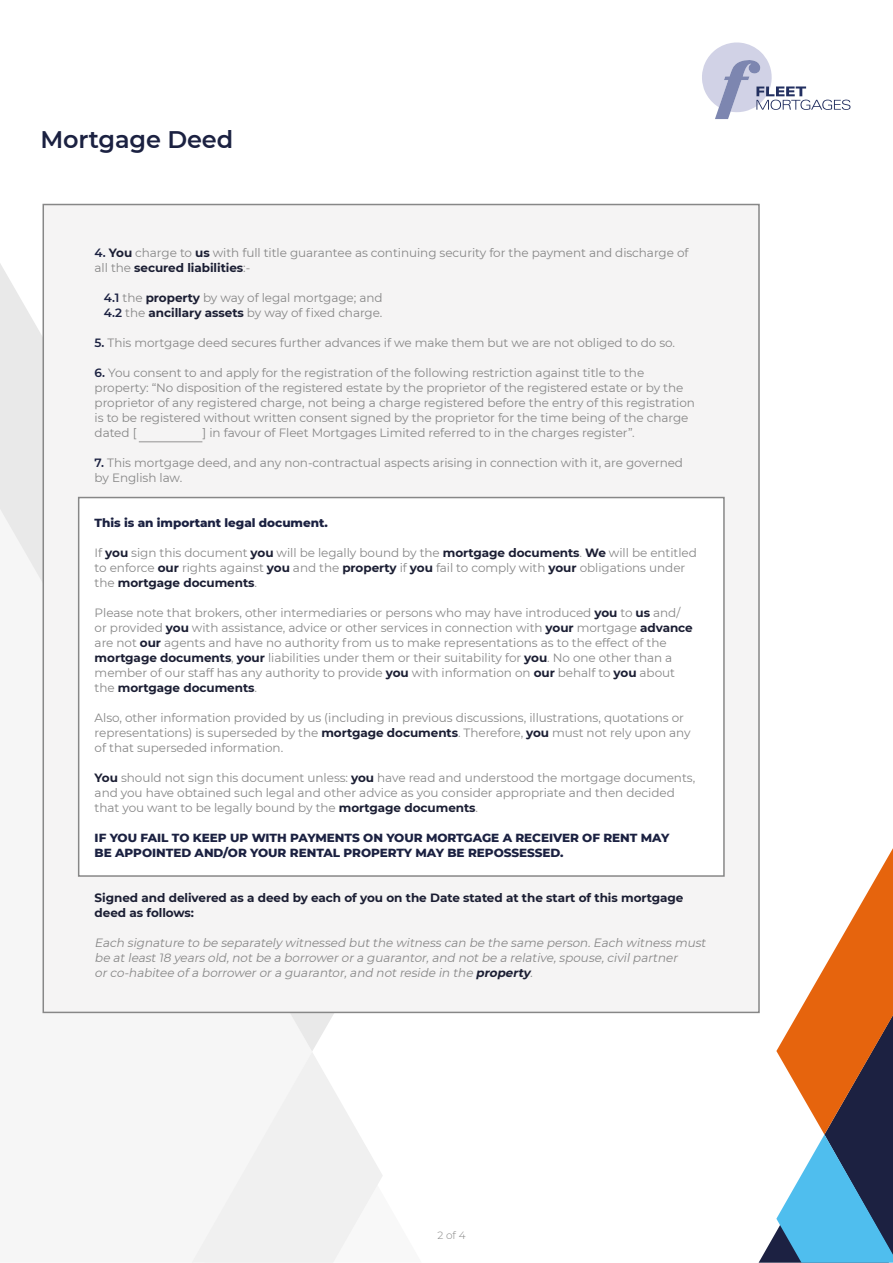
<style>
.page{position:relative;width:893px;height:1263px;background:#fff}
.page>*{position:absolute;margin:0;border:0;box-sizing:border-box;transform-origin:0 0}
.t1{font:600 24px "Montserrat";letter-spacing:-.005em;color:#1b2141}
.t2{font:12px/15px "Montserrat";letter-spacing:-.005em;color:#878787}
.t3{font:italic 12px/15px "Montserrat";color:#878787}
.t4{font:800 12px/15px "Montserrat";letter-spacing:-.005em;color:#1b2141}
.t5{font:700 12px/15px "Montserrat";letter-spacing:-.005em;color:#1b1e33}
.t6{font:300 10.5px "Montserrat";color:#868685}
.s1{font-weight:600;color:#1b2141}
.s2{font-weight:700;color:#1b1e33}
</style>
<div class="page">
<svg style="left:759px;top:848px;width:134px;height:415px"></svg>
<svg style="left:0;top:263px;width:383px;height:788px;fill:#f6f6f6"></svg>
<svg style="left:192px;top:1051px;width:191px;height:212px"></svg>
<svg style="left:702px;top:43px;width:148px;height:76px"></svg>
<div style="left:43px;top:204px;width:717px;height:809px;background:#f5f4f4;border:2px solid #878787"></div>
<div style="left:78px;top:497px;width:647px;height:380px;background:#fff;border:2px solid #878787"></div>
<hr style="left:139px;top:441px;width:63px;height:1px;background:#b3b2b2">
<h1 class="t1" style="left:40px;top:123px;width:194px">Mortgage Deed</h1>
<p class="t2" style="left:95px;top:245px;width:595px"><span class="s1">4.</span> <span class="s2">You</span> charge to <span class="s2">us</span> with full title guarantee as continuing security for the payment and discharge of all the <span class="s2">secured liabilities</span>:-</p>
<p class="t2" style="left:104px;top:290px;width:280px"><span class="s1">4.1</span> the <span class="s2">property</span> by way of legal mortgage; and<br><span class="s1">4.2</span> the <span class="s2">ancillary assets</span> by way of fixed charge.</p>
<p class="t2" style="left:95px;top:335px;width:582px"><span class="s1">5.</span> This mortgage deed secures further advances if we make them but we are not obliged to do so.</p>
<p class="t2" style="left:95px;top:365px;width:602px"><span class="s1">6.</span> You consent to and apply for the registration of the following restriction against title to the property: “No disposition of the registered estate by the proprietor of the registered estate or by the proprietor of any registered charge, not being a charge registered before the entry of this registration is to be registered without written consent signed by the proprietor for the time being of the charge dated [</p>
<p class="t2" style="left:203px;top:425px;width:434px">] in favour of Fleet Mortgages Limited referred to in the charges register”.</p>
<p class="t2" style="left:95px;top:455px;width:590px"><span class="s1">7.</span> This mortgage deed, and any non-contractual aspects arising in connection with it, are governed by English law.</p>
<p class="t4" style="left:95px;top:514px;width:235px">This is an important legal document.</p>
<p class="t2" style="left:95px;top:545px;width:604px">If <span class="s2">you</span> sign this document <span class="s2">you</span> will be legally bound by the <span class="s2">mortgage documents</span>. <span class="s2">We</span> will be entitled to enforce <span class="s2">our</span> rights against <span class="s2">you</span> and the <span class="s2">property</span> if <span class="s2">you</span> fail to comply with <span class="s2">your</span> obligations under the <span class="s2">mortgage documents</span>.</p>
<p class="t2" style="left:95px;top:605px;width:600px">Please note that brokers, other intermediaries or persons who may have introduced <span class="s2">you</span> to <span class="s2">us</span> and/ or provided <span class="s2">you</span> with assistance, advice or other services in connection with <span class="s2">your</span> mortgage <span class="s2">advance </span>are not <span class="s2">our</span> agents and have no authority from us to make representations as to the effect of the <span class="s2">mortgage documents</span>, <span class="s2">your</span> liabilities under them or their suitability for <span class="s2">you</span>. No one other than a member of our staff has any authority to provide <span class="s2">you</span> with information on <span class="s2">our</span> behalf to <span class="s2">you</span> about the <span class="s2">mortgage documents</span>.</p>
<p class="t2" style="left:95px;top:710px;width:598px">Also, other information provided by us (including in previous discussions, illustrations, quotations or representations) is superseded by the <span class="s2">mortgage documents</span>. Therefore, <span class="s2">you</span> must not rely upon any of that superseded information.</p>
<p class="t2" style="left:95px;top:770px;width:602px"><span class="s2">You</span> should not sign this document unless: <span class="s2">you</span> have read and understood the mortgage documents, and you have obtained such legal and other advice as you consider appropriate and then decided that you want to be legally bound by the <span class="s2">mortgage documents</span>.</p>
<p class="t4" style="left:95px;top:829px;width:576px">IF YOU FAIL TO KEEP UP WITH PAYMENTS ON YOUR MORTGAGE A RECEIVER OF RENT MAY<br>BE APPOINTED AND/OR YOUR RENTAL PROPERTY MAY BE REPOSSESSED.</p>
<p class="t5" style="left:95px;top:889px;width:590px">Signed and delivered as a deed by each of you on the Date stated at the start of this mortgage deed as follows:</p>
<p class="t3" style="left:95px;top:935px;width:615px">Each signature to be separately witnessed butthe witness can be the same person.Each witness must be atleast18 years old,notbe a borrowerora guarantor,and notbe a relative,spouse,civilpartner orco-habitee ofa borrowerora guarantor,and notreside in the <span class="s2">property</span>.</p>
<p class="t6" style="left:437px;top:1228px;width:30px">2 of 4</p>
</div>
